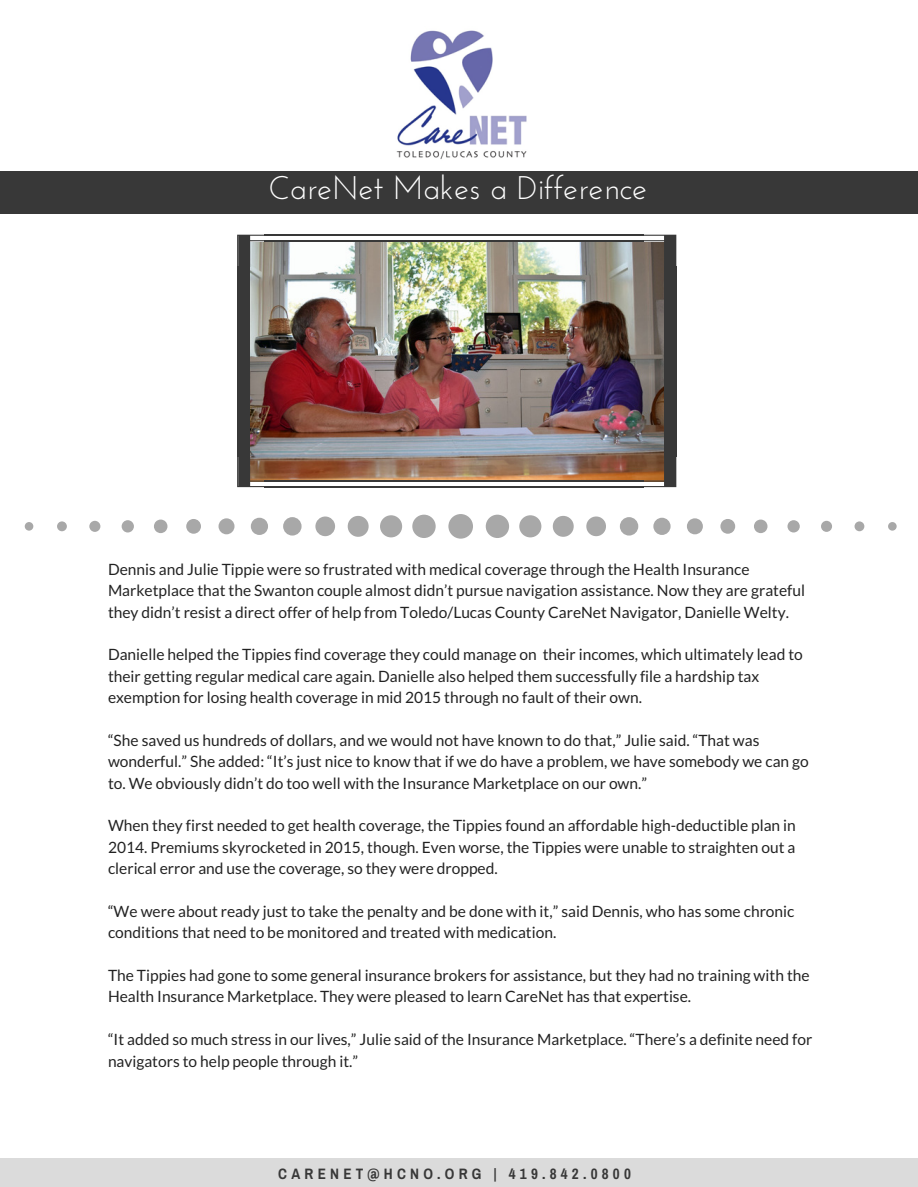
<style>
.page{position:relative;width:918px;height:1187px;background:#fff}
.page>*{position:absolute;margin:0;border:0;box-sizing:border-box;transform-origin:0 0}
.t1{font:32.7px "Josefin Sans";color:#fff}
.t2{font:15.6px/21.3px "Lato";color:#222}
.t3{font:700 15.15px "Archivo Narrow";letter-spacing:.28em;color:#383838}
</style>
<div class="page">
<div style="left:0;top:1158px;width:918px;height:28px;background:#dbdbdb"></div>
<div style="left:0;top:171px;width:918px;height:42px;background:#383838"></div>
<img style="left:250px;top:243px;width:414px;height:237px">
<div style="left:448px;top:514px;width:25px;height:24px;background:#a8a8a8;border-radius:50%"></div>
<div style="left:486px;top:514px;width:23px;height:24px;background:#a8a8a8;border-radius:50%"></div>
<div style="left:519px;top:515px;width:22px;height:22px;background:#a8a8a8;border-radius:50%"></div>
<svg style="left:553px;top:516px;width:21px;height:21px"></svg>
<svg style="left:586px;top:516px;width:20px;height:20px"></svg>
<div style="left:620px;top:517px;width:18px;height:18px;background:#a8a8a8;border-radius:50%"></div>
<div style="left:653px;top:518px;width:18px;height:17px;background:#a8a8a8;border-radius:50%"></div>
<svg style="left:687px;top:518px;width:16px;height:16px"></svg>
<svg style="left:720px;top:519px;width:15px;height:15px"></svg>
<svg style="left:754px;top:519px;width:13px;height:14px"></svg>
<div style="left:787px;top:520px;width:13px;height:12px;background:#a8a8a8;border-radius:50%"></div>
<div style="left:821px;top:521px;width:11px;height:11px;background:#a8a8a8;border-radius:50%"></div>
<div style="left:855px;top:521px;width:9px;height:10px;background:#a8a8a8;border-radius:50%"></div>
<div style="left:888px;top:522px;width:9px;height:8px;background:#a8a8a8;border-radius:50%"></div>
<div style="left:412px;top:514px;width:24px;height:24px;background:#a8a8a8;border-radius:50%"></div>
<div style="left:380px;top:515px;width:22px;height:22px;background:#a8a8a8;border-radius:50%"></div>
<svg style="left:348px;top:516px;width:21px;height:21px"></svg>
<div style="left:315px;top:516px;width:20px;height:20px;background:#a8a8a8;border-radius:50%"></div>
<div style="left:283px;top:517px;width:19px;height:18px;background:#a8a8a8;border-radius:50%"></div>
<svg style="left:251px;top:518px;width:17px;height:17px"></svg>
<div style="left:219px;top:518px;width:16px;height:16px;background:#a8a8a8;border-radius:50%"></div>
<div style="left:186px;top:519px;width:15px;height:15px;background:#a8a8a8;border-radius:50%"></div>
<svg style="left:154px;top:519px;width:13px;height:14px"></svg>
<div style="left:122px;top:520px;width:12px;height:12px;background:#a8a8a8;border-radius:50%"></div>
<div style="left:89px;top:521px;width:11px;height:11px;background:#a8a8a8;border-radius:50%"></div>
<div style="left:57px;top:521px;width:10px;height:10px;background:#a8a8a8;border-radius:50%"></div>
<div style="left:25px;top:522px;width:8px;height:8px;background:#a8a8a8;border-radius:50%"></div>
<svg style="left:237px;top:455px;width:29px;height:32px"></svg>
<hr style="left:265px;top:480px;width:379px;height:1px;background:#383838">
<hr style="left:265px;top:486px;width:379px;height:1px;background:#383838">
<svg style="left:643px;top:455px;width:33px;height:32px"></svg>
<div style="left:664px;top:266px;width:12px;height:190px;background:#383838"></div>
<svg style="left:643px;top:235px;width:33px;height:32px"></svg>
<hr style="left:265px;top:235px;width:379px;height:1px;background:#383838">
<hr style="left:265px;top:240px;width:379px;height:1px;background:#383838">
<svg style="left:237px;top:235px;width:29px;height:32px"></svg>
<div style="left:238px;top:266px;width:12px;height:190px;background:#383838"></div>
<hr style="left:237px;top:266px;width:1px;height:190px;background:#383838">
<img style="left:396px;top:30px;width:131px;height:129px">
<h1 class="t1" style="left:268px;top:174px;width:380px">CareNet Makes a Difference</h1>
<p class="t2" style="left:108px;top:558px;width:699px">Dennis and Julie Tippie were so frustrated with medical coverage through the Health Insurance<br>Marketplace that the Swanton couple almost didn’t pursue navigation assistance. Now they are grateful they didn’t resist a direct offer of help from Toledo/Lucas County CareNet Navigator, Danielle Welty.</p>
<p class="t2" style="left:108px;top:643px;width:696px">Danielle helped the Tippies find coverage they could manage on their incomes, which ultimately lead to their getting regular medical care again. Danielle also helped them successfully file a hardship tax exemption for losing health coverage in mid 2015 through no fault of their own.</p>
<p class="t2" style="left:108px;top:729px;width:702px">“She saved us hundreds of dollars, and we would not have known to do that,” Julie said. “That was wonderful.” She added: “It’s just nice to know that if we do have a problem, we have somebody we can go to. We obviously didn’t do too well with the Insurance Marketplace on our own.”</p>
<p class="t2" style="left:108px;top:814px;width:689px;text-align:justify">When they first needed to get health coverage, the Tippies found an affordable high-deductible plan in 2014. Premiums skyrocketed in 2015, though. Even worse, the Tippies were unable to straighten out a clerical error and use the coverage, so they were dropped.</p>
<p class="t2" style="left:108px;top:900px;width:688px">“We were about ready just to take the penalty and be done with it,” said Dennis, who has some chronic conditions that need to be monitored and treated with medication.</p>
<p class="t2" style="left:108px;top:964px;width:703px">The Tippies had gone to some general insurance brokers for assistance, but they had no training with the<br>Health Insurance Marketplace. They were pleased to learn CareNet has that expertise.</p>
<p class="t2" style="left:108px;top:1028px;width:706px">“It added so much stress in our lives,” Julie said of the Insurance Marketplace. “There’s a definite need for navigators to help people through it.”</p>
<p class="t3" style="left:278px;top:1164px;width:354px">CARENET@HCNO.ORG | 419.842.0800</p>
</div>
